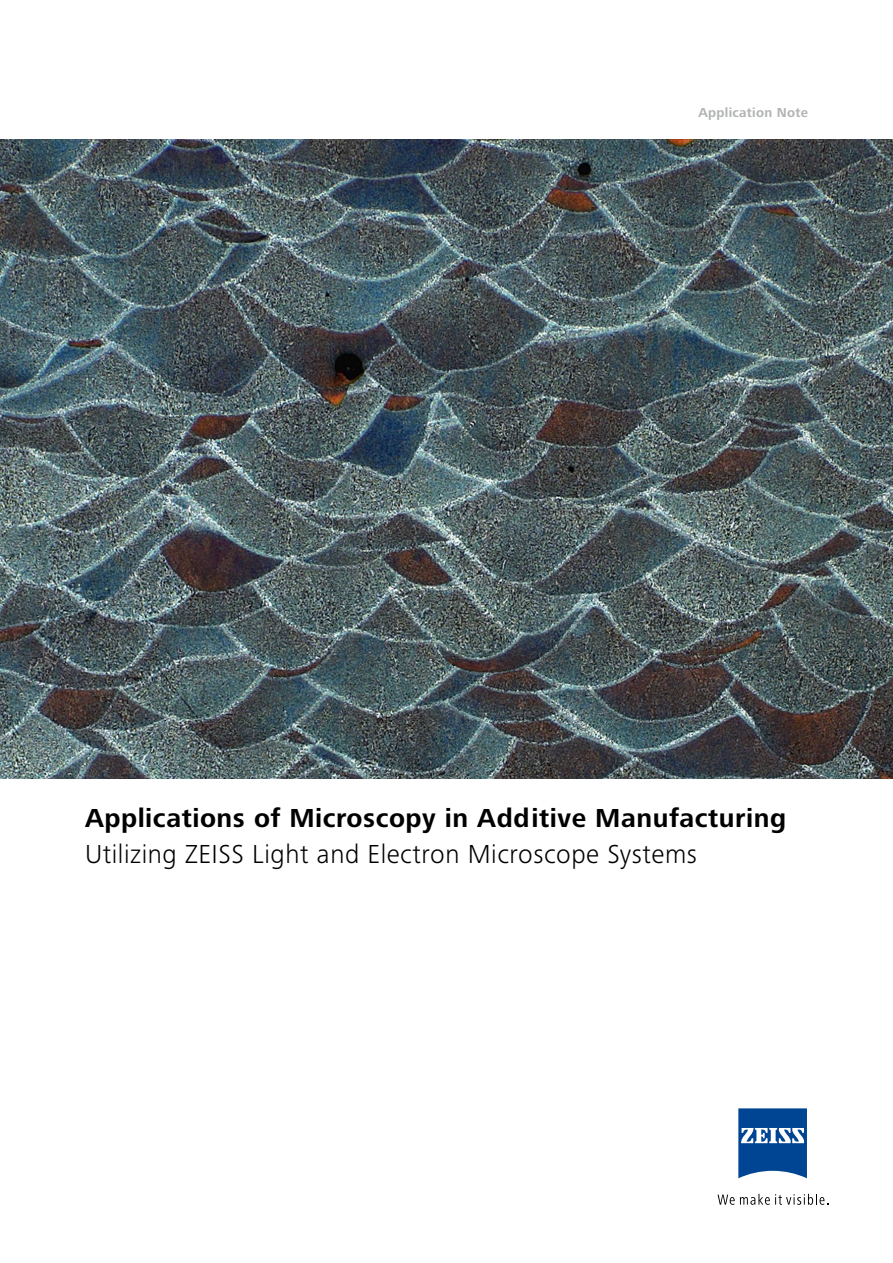
<style>
.page{position:relative;width:893px;height:1263px;background:#fff}
.page>*{position:absolute;margin:0;border:0;box-sizing:border-box;transform-origin:0 0}
.head_18_bd{font:700 27px "Zeiss Frutiger Next Pro";letter-spacing:.02em;color:#000}
.head_18_lt{font:300 27px "Zeiss Frutiger Next Pro";letter-spacing:.02em;color:#000}
.t1{font:700 13.5px "Zeiss Frutiger Next Pro";letter-spacing:.02em;color:#b1b3b4}
</style>
<div class="page">
<svg style="left:738px;top:1108px;width:69px;height:70px"></svg>
<svg style="left:718px;top:1194px;width:110px;height:11px"></svg>
<img style="left:0;top:139px;width:893px;height:639px">
<p class="t1" style="left:699px;top:105px;width:111px">Application Note</p>
<p class="head_18_bd" style="left:85px;top:803px;width:703px">Applications of Microscopy in Additive Manufacturing</p>
<p class="head_18_lt" style="left:85px;top:839px;width:613px">Utilizing ZEISS Light and Electron Microscope Systems</p>
</div>
